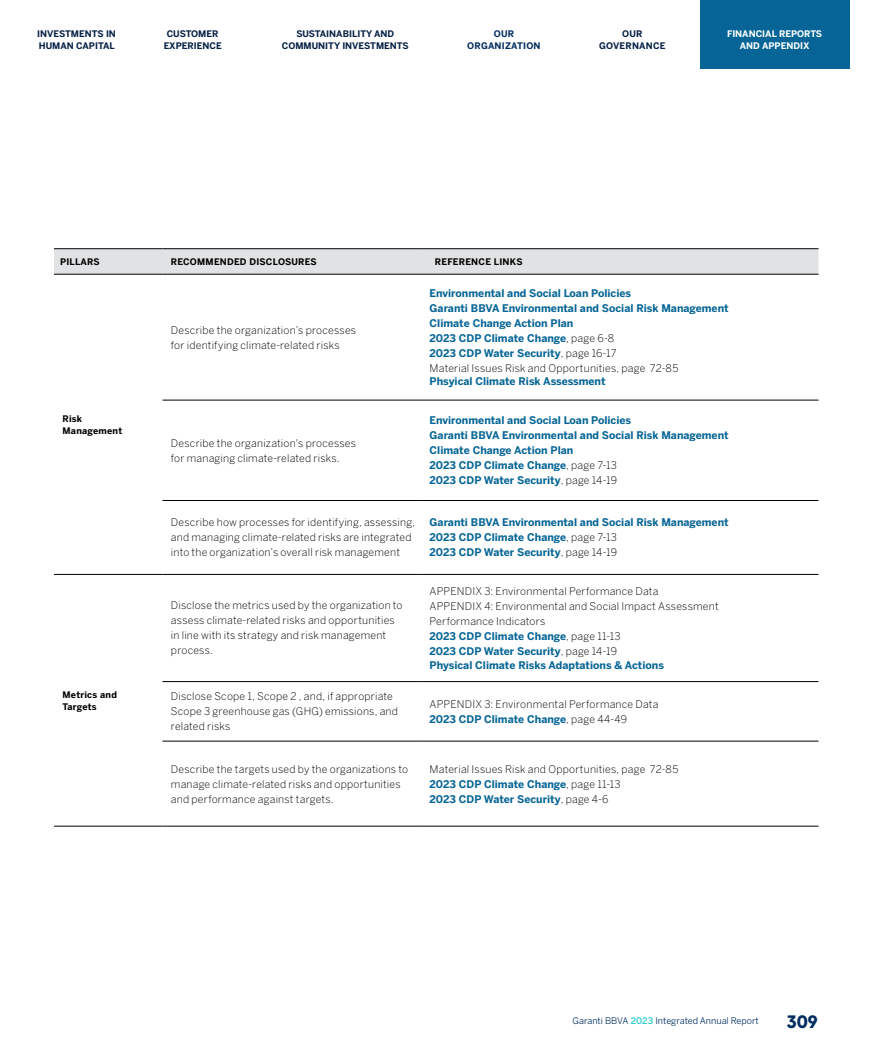
<style>
.page{position:relative;width:872px;height:1063px;background:#fff}
.page>*{position:absolute;margin:0;border:0;box-sizing:border-box;transform-origin:0 0}
.t1{font:700 18px "Wigrum";color:#002d60}
.t2{font:300 10.5px/15px "Benton Sans";letter-spacing:.02em;color:#000}
.t3{font:700 10.5px/15px "Benton Sans";color:#066596}
.t4{font:700 9px/11.2px "Benton Sans";color:#072146;text-align:center}
.t5{font:700 9px/12px "Benton Sans";letter-spacing:.025em;color:#000}
.t6{font:9px "Benton Sans";color:#002d60}
.t7{font:700 9px/11.2px "Benton Sans";color:#fff;text-align:center}
.t8{font:700 9px/11.2px "Benton Sans";letter-spacing:.025em;color:#002d60;text-align:center}
.t9{font:700 9px/11.2px "Benton Sans";letter-spacing:.025em;color:#072146;text-align:center}
.s1{font-weight:300;color:#000}
.s2{font-weight:700;color:#066596}
.s3{font-weight:500;color:#2dcccd}
</style>
<div class="page">
<div style="left:699px;top:0;width:150px;height:69px;background:#066596"></div>
<svg style="left:54px;top:249px;width:764px;height:25px;background:#dcddde"></svg>
<hr style="left:54px;top:248px;width:108px;height:1px;background:#000">
<hr style="left:162px;top:248px;width:259px;height:1px;background:#000">
<hr style="left:421px;top:248px;width:397px;height:1px;background:#000">
<hr style="left:54px;top:274px;width:108px;height:1px;background:#000">
<hr style="left:162px;top:274px;width:259px;height:1px;background:#000">
<hr style="left:421px;top:274px;width:397px;height:1px;background:#000">
<hr style="left:162px;top:400px;width:259px;height:1px;background:#000">
<hr style="left:421px;top:400px;width:397px;height:1px;background:#000">
<hr style="left:162px;top:500px;width:259px;height:1px;background:#000">
<hr style="left:421px;top:500px;width:397px;height:1px;background:#000">
<hr style="left:54px;top:574px;width:108px;height:1px;background:#000">
<hr style="left:162px;top:574px;width:259px;height:1px;background:#000">
<hr style="left:421px;top:574px;width:397px;height:1px;background:#000">
<hr style="left:162px;top:681px;width:259px;height:1px;background:#000">
<hr style="left:421px;top:681px;width:397px;height:1px;background:#000">
<hr style="left:162px;top:741px;width:259px;height:1px;background:#000">
<hr style="left:421px;top:741px;width:397px;height:1px;background:#000">
<hr style="left:54px;top:826px;width:108px;height:1px;background:#000">
<hr style="left:162px;top:826px;width:259px;height:1px;background:#000">
<hr style="left:421px;top:826px;width:397px;height:1px;background:#000">
<p class="t4" style="left:37px;top:28px;width:80px;text-align:left">INVESTMENTS IN<br>HUMAN CAPITAL</p>
<p class="t9" style="left:599px;top:28px;width:68px">OUR<br>GOVERNANCE</p>
<p class="t4" style="left:163px;top:28px;width:60px">CUSTOMER<br>EXPERIENCE</p>
<p class="t4" style="left:282px;top:28px;width:128px">SUSTAINABILITY AND<br>COMMUNITY INVESTMENTS</p>
<p class="t7" style="left:727px;top:28px;width:97px">FINANCIAL REPORTS<br>AND APPENDIX</p>
<p class="t8" style="left:467px;top:28px;width:75px">OUR<br>ORGANIZATION</p>
<p class="t5" style="left:60px;top:255px;width:41px">PILLARS</p>
<p class="t5" style="left:171px;top:255px;width:147px">RECOMMENDED DISCLOSURES</p>
<p class="t5" style="left:435px;top:255px;width:89px">REFERENCE LINKS</p>
<p class="t5" style="left:62px;top:412px;width:61px">Risk<br>Management</p>
<p class="t5" style="left:63px;top:688px;width:56px">Metrics and<br>Targets</p>
<p class="t2" style="left:171px;top:322px;width:187px">Describe the organization’s processes for identifying climate-related risks</p>
<p class="t2" style="left:171px;top:435px;width:187px">Describe the organization's processes for managing climate-related risks.</p>
<p class="t3" style="left:429px;top:285px;width:300px">Environmental and Social Loan Policies<br>Garanti BBVA Environmental and Social Risk Management Climate Change Action Plan<br>2023 CDP Climate Change<span class="s1">, page 6-8<br></span>2023 CDP Water Security<span class="s1">, page 16-17<br>Material Issues Risk and Opportunities, page 72-85</span></p>
<p class="t3" style="left:429px;top:374px;width:177px">Phsyical Climate Risk Assessment</p>
<p class="t3" style="left:429px;top:413px;width:300px">Environmental and Social Loan Policies<br>Garanti BBVA Environmental and Social Risk Management Climate Change Action Plan<br>2023 CDP Climate Change<span class="s1">, page 7-13<br></span>2023 CDP Water Security<span class="s1">, page 14-19</span></p>
<p class="t2" style="left:171px;top:515px;width:246px">Describe how processes for identifying, assessing, and managing climate-related risks are integrated into the organization’s overall risk management</p>
<p class="t3" style="left:429px;top:515px;width:300px">Garanti BBVA Environmental and Social Risk Management<br>2023 CDP Climate Change<span class="s1">, page 7-13<br></span>2023 CDP Water Security<span class="s1">, page 14-19</span></p>
<p class="t2" style="left:171px;top:598px;width:233px">Disclose the metrics used by the organization to assess climate-related risks and opportunities in line with its strategy and risk management process.</p>
<p class="t2" style="left:429px;top:584px;width:290px">APPENDIX 3: Environmental Performance Data<br>APPENDIX 4: Environmental and Social Impact Assessment Performance Indicators<br><span class="s2">2023 CDP Climate Change</span>, page 11-13<br><span class="s2">2023 CDP Water Security</span>, page 14-19</p>
<p class="t3" style="left:429px;top:657px;width:236px">Physical Climate Risks Adaptations &amp; Actions</p>
<p class="t2" style="left:171px;top:689px;width:228px">Disclose Scope 1, Scope 2 , and, if appropriate<br>Scope 3 greenhouse gas (GHG) emissions, and related risks</p>
<p class="t2" style="left:429px;top:696px;width:230px">APPENDIX 3: Environmental Performance Data<br><span class="s2">2023 CDP Climate Change</span>, page 44-49</p>
<p class="t2" style="left:171px;top:761px;width:238px">Describe the targets used by the organizations to manage climate-related risks and opportunities and performance against targets.</p>
<p class="t2" style="left:429px;top:761px;width:250px">Material Issues Risk and Opportunities, page 72-85<br><span class="s2">2023 CDP Climate Change</span>, page 11-13<br><span class="s2">2023 CDP Water Security</span>, page 4-6</p>
<p class="t6" style="left:572px;top:1015px;width:188px">Garanti BBVA <span class="s3">2023</span> Integrated Annual Report</p>
<h1 class="t1" style="left:786px;top:1008px;width:33px">309</h1>
</div>
